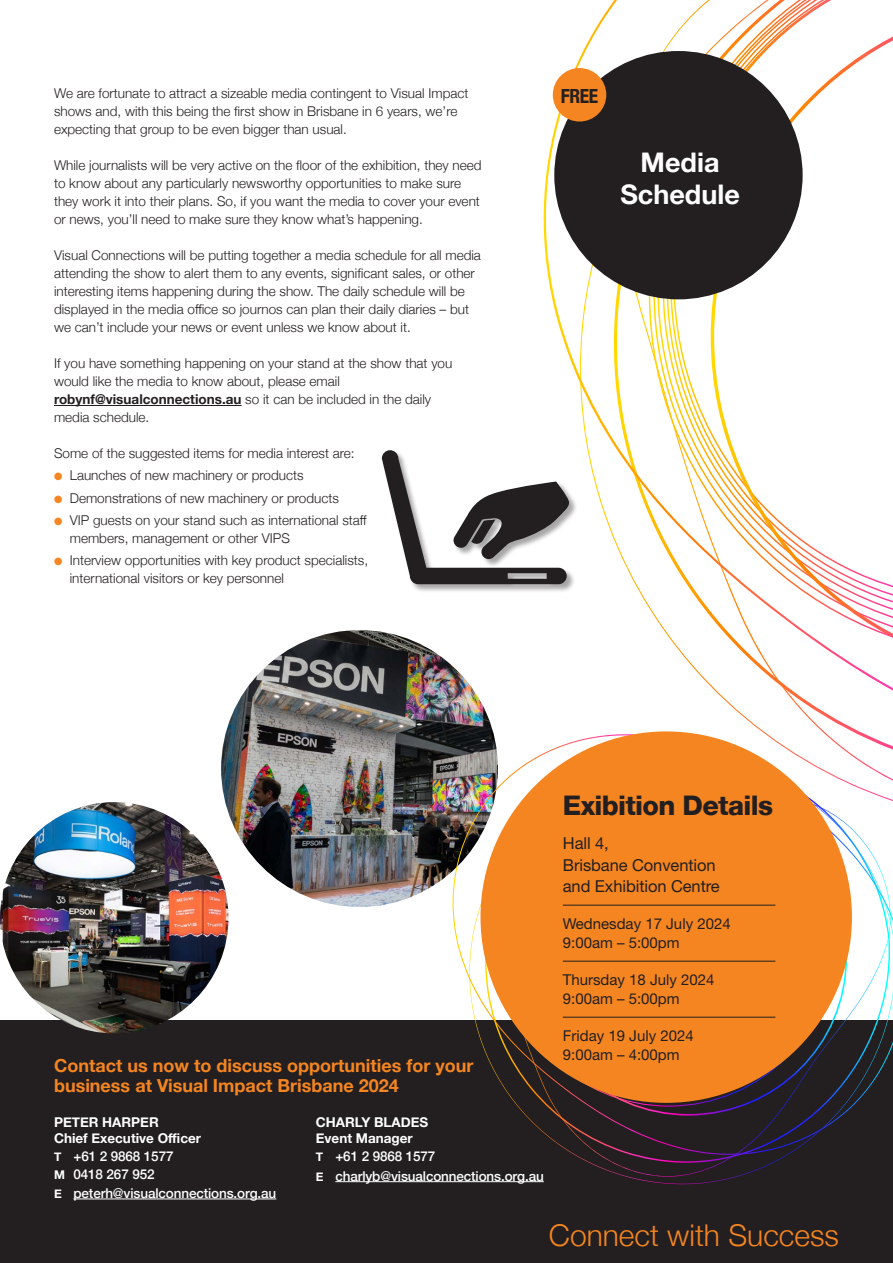
<style>
.page{position:relative;width:893px;height:1263px;background:#fff}
.page>*{position:absolute;margin:0;border:0;box-sizing:border-box;transform-origin:0 0}
.t1{font:300 30px "Helvetica Neue";color:#f58520}
.t2{font:800 27px "Helvetica Neue LT";letter-spacing:-.025em;color:#231f20}
.t3{font:700 27px/32.4px "Helvetica Neue";color:#fff;text-align:center}
.t4{font:700 condensed 19.5px "Helvetica Neue";color:#231f20}
.t5{font:700 18px/19.5px "Helvetica Neue";color:#f58520}
.t6{font:16.5px/21.6px "Helvetica Neue LT Std";letter-spacing:-.005em;color:#231f20}
.t7{font:15px/19.5px "Helvetica Neue LT Std";color:#231f20}
.t8{font:300 13.5px/18px "Helvetica Neue";color:#231f20}
.t9{font:500 13.5px/18.3px "Helvetica Neue";letter-spacing:-.01em;color:#fff}
.t10{font:700 13.5px/16.5px "Helvetica Neue";color:#fff}
.s1{font-weight:700}
.s2{color:#f58520}
.s3{font-weight:700;font-size:12px}
</style>
<div class="page">
<hr style="left:54px;top:405px;width:188px;height:1px;background:#231f20">
<div style="left:382px;top:450px;width:196px;height:143px;background:#231f20;opacity:.4"></div>
<svg style="left:382px;top:450px;width:161px;height:134px"></svg>
<div style="left:0;top:1020px;width:893px;height:243px;background:#231f20"></div>
<hr style="left:74px;top:1198px;width:202px;height:1px;background:#fff">
<hr style="left:335px;top:1181px;width:209px;height:1px;background:#fff">
<img style="left:221px;top:630px;width:277px;height:277px;border-radius:138px">
<img style="left:0;top:802px;width:229px;height:231px">
<svg style="left:468px;top:1155px;width:319px;height:29px"></svg>
<svg style="left:452px;top:734px;width:441px;height:421px"></svg>
<div style="left:480px;top:731px;width:372px;height:372px;background:#f58520;border-radius:50%"></div>
<hr style="left:563px;top:905px;width:212px;height:1px;background:#231f20">
<hr style="left:563px;top:961px;width:212px;height:1px;background:#231f20">
<hr style="left:563px;top:1017px;width:212px;height:1px;background:#231f20">
<svg style="left:577px;top:690px;width:316px;height:111px"></svg>
<svg style="left:543px;top:0;width:350px;height:690px"></svg>
<svg style="left:649px;top:0;width:62px;height:657px"></svg>
<svg style="left:711px;top:0;width:182px;height:677px"></svg>
<div style="left:554px;top:51px;width:249px;height:248px;background:#231f20;border-radius:50%"></div>
<div style="left:553px;top:68px;width:53px;height:54px;background:#f58520;border-radius:50%"></div>
<p class="t8" style="left:54px;top:83px;width:416px">We are fortunate to attract a sizeable media contingent to Visual Impact shows and, with this being the first show in Brisbane in 6 years, we’re expecting that group to be even bigger than usual.</p>
<p class="t8" style="left:54px;top:155px;width:429px">While journalists will be very active on the floor of the exhibition, they need to know about any particularly newsworthy opportunities to make sure they work it into their plans. So, if you want the media to cover your event or news, you’ll need to make sure they know what’s happening.</p>
<p class="t8" style="left:54px;top:245px;width:428px">Visual Connections will be putting together a media schedule for all media attending the show to alert them to any events, significant sales, or other interesting items happening during the show. The daily schedule will be displayed in the media office so journos can plan their daily diaries – but we can’t include your news or event unless we know about it.</p>
<p class="t8" style="left:54px;top:353px;width:400px">If you have something happening on your stand at the show that you would like the media to know about, please email <span class="s1">robynf@visualconnections.au</span> so it can be included in the daily media schedule.</p>
<p class="t8" style="left:54px;top:443px;width:302px">Some of the suggested items for media interest are:</p>
<p class="t8" style="left:54px;top:466px;width:251px"><span class="s2">●</span> Launches of new machinery or products</p>
<p class="t8" style="left:54px;top:488px;width:286px"><span class="s2">●</span> Demonstrations of new machinery or products</p>
<p class="t8" style="left:70px;top:510px;width:298px;text-indent:-16px"><span class="s2">●</span> VIP guests on your stand such as international staff members, management or other VIPS</p>
<p class="t8" style="left:70px;top:550px;width:300px;text-indent:-16px"><span class="s2">●</span> Interview opportunities with key product specialists, international visitors or key personnel</p>
<h3 class="t4" style="left:561px;top:80px;width:39px">FREE</h3>
<h2 class="t3" style="left:620px;top:147px;width:121px">Media<br>Schedule</h2>
<h3 class="t5" style="left:54px;top:1056px;width:421px">Contact us now to discuss opportunities for your business at Visual Impact Brisbane 2024</h3>
<p class="t10" style="left:54px;top:1114px;width:149px">PETER HARPER<br>Chief Executive Officer</p>
<p class="t9" style="left:54px;top:1146px;width:224px"><span class="s3">T</span> +61 2 9868 1577<br><span class="s3">M</span> 0418 267 952<br><span class="s3">E</span> peterh@visualconnections.org.au</p>
<p class="t10" style="left:316px;top:1114px;width:114px">CHARLY BLADES<br>Event Manager</p>
<p class="t9" style="left:316px;top:1145px;width:229px;line-height:19.5px"><span class="s3">T</span> +61 2 9868 1577<br><span class="s3">E</span> charlyb@visualconnections.org.au</p>
<h2 class="t2" style="left:563px;top:789px;width:212px">Exibition Details</h2>
<p class="t6" style="left:563px;top:832px;width:158px">Hall 4,<br>Brisbane Convention and Exhibition Centre</p>
<p class="t7" style="left:563px;top:913px;width:169px">Wednesday 17 July 2024<br>9:00am – 5:00pm</p>
<p class="t7" style="left:563px;top:969px;width:153px">Thursday 18 July 2024<br>9:00am – 5:00pm</p>
<p class="t7" style="left:563px;top:1025px;width:132px">Friday 19 July 2024<br>9:00am – 4:00pm</p>
<h1 class="t1" style="left:549px;top:1211px;width:292px">Connect with Success</h1>
</div>
